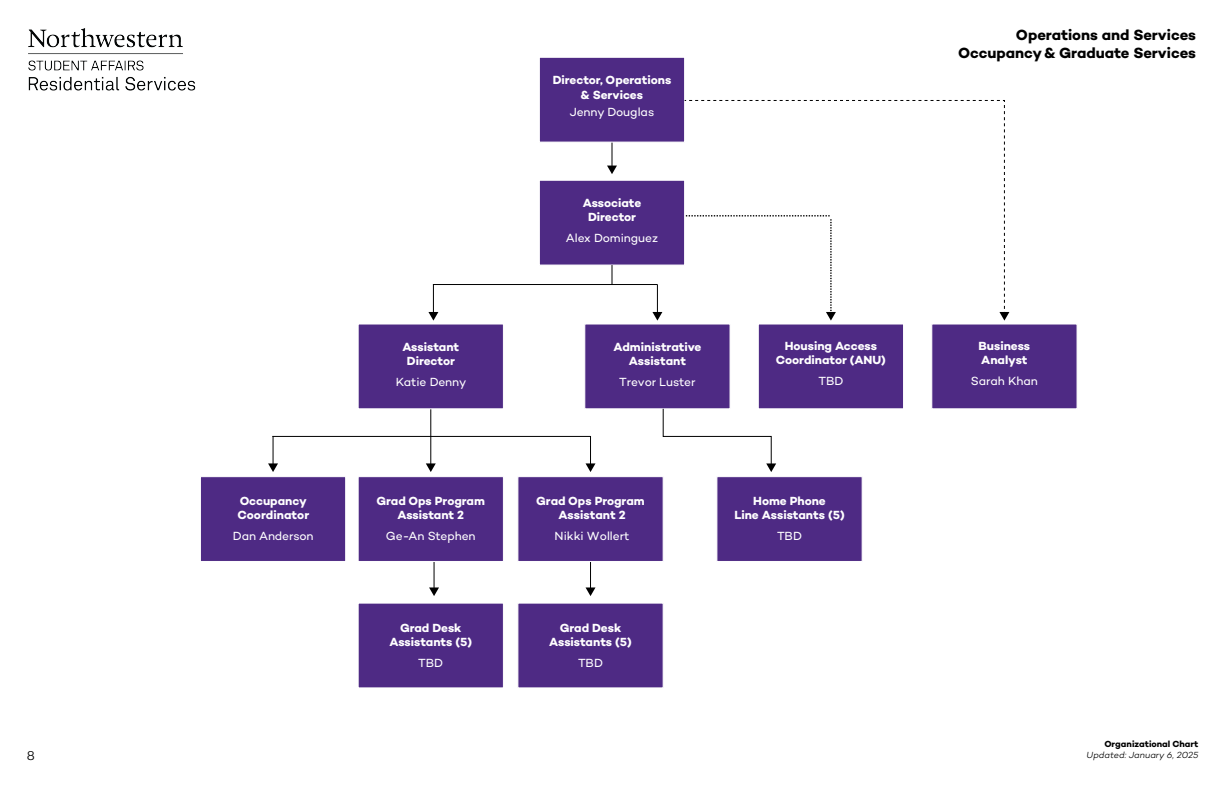
<style>
.page{position:relative;width:1224px;height:792px;background:#fff}
.page>*{position:absolute;margin:0;border:0;box-sizing:border-box;transform-origin:0 0}
.t1{font:700 15px/18px "Campton";letter-spacing:-.005em;color:#000;text-align:right}
.t2{font:300 13px "Campton";color:#000}
.t3{font:700 12px/14.4px "Campton";color:#fff;text-align:center}
.t4{font:12px "Campton";letter-spacing:-.01em;color:#fff}
.t5{font:italic 300 9px "Campton";color:#000}
.t6{font:700 9px "Campton";color:#000}
</style>
<div class="page">
<hr style="left:272px;top:436px;width:318px;height:1px;background:#000">
<svg style="left:429px;top:562px;width:10px;height:34px"></svg>
<svg style="left:607px;top:143px;width:10px;height:31px"></svg>
<svg style="left:268px;top:436px;width:10px;height:36px"></svg>
<svg style="left:426px;top:436px;width:10px;height:36px"></svg>
<svg style="left:586px;top:436px;width:10px;height:36px"></svg>
<hr style="left:430px;top:396px;width:1px;height:40px;background:#000">
<div style="left:539px;top:57px;width:146px;height:86px;background:#4e2a84;border:1px solid #fff"></div>
<div style="left:539px;top:180px;width:146px;height:86px;background:#4e2a84;border:1px solid #fff"></div>
<div style="left:584px;top:324px;width:147px;height:85px;background:#4e2a84;border:1px solid #fff"></div>
<div style="left:758px;top:324px;width:146px;height:85px;background:#4e2a84;border:1px solid #fff"></div>
<div style="left:931px;top:324px;width:147px;height:85px;background:#4e2a84;border:1px solid #fff"></div>
<div style="left:358px;top:324px;width:146px;height:85px;background:#4e2a84;border:1px solid #fff"></div>
<div style="left:358px;top:603px;width:146px;height:85px;background:#4e2a84"></div>
<svg style="left:586px;top:562px;width:10px;height:34px"></svg>
<div style="left:517px;top:603px;width:147px;height:85px;background:#4e2a84;border:1px solid #fff"></div>
<div style="left:200px;top:476px;width:146px;height:86px;background:#4e2a84;border:1px solid #fff"></div>
<div style="left:358px;top:476px;width:146px;height:86px;background:#4e2a84;border:1px solid #fff"></div>
<div style="left:517px;top:476px;width:147px;height:86px;background:#4e2a84;border:1px solid #fff"></div>
<div style="left:716px;top:476px;width:147px;height:86px;background:#4e2a84;border:1px solid #fff"></div>
<img style="left:28px;top:28px;width:168px;height:63px">
<svg style="left:612px;top:265px;width:1px;height:19px"></svg>
<hr style="left:433px;top:284px;width:224px;height:1px;background:#000">
<svg style="left:428px;top:285px;width:10px;height:36px"></svg>
<svg style="left:652px;top:285px;width:10px;height:36px"></svg>
<svg style="left:662px;top:408px;width:114px;height:64px"></svg>
<svg style="left:685px;top:100px;width:324px;height:221px"></svg>
<p class="t2" style="left:27px;top:748px;width:10px">8</p>
<p class="t3" style="left:237px;top:494px;width:73px;line-height:13.8px;text-align:left">Occupancy<br>Coordinator</p>
<p class="t4" style="left:233px;top:528px;width:82px">Dan Anderson</p>
<p class="t3" style="left:402px;top:339px;width:58px">Assistant<br>Director</p>
<p class="t4" style="left:396px;top:374px;width:72px">Katie Denny</p>
<p class="t3" style="left:376px;top:493px;width:110px">Grad Ops Program<br>Assistant 2</p>
<p class="t4" style="left:386px;top:528px;width:91px">Ge-An Stephen</p>
<p class="t3" style="left:389px;top:620px;width:84px">Grad Desk<br>Assistants (5)</p>
<p class="t4" style="left:418px;top:656px;width:26px">TBD</p>
<p class="t3" style="left:553px;top:73px;width:120px">Director, Operations &amp; Services</p>
<p class="t4" style="left:570px;top:104px;width:86px">Jenny Douglas</p>
<p class="t3" style="left:583px;top:195px;width:60px">Associate<br>Director</p>
<p class="t4" style="left:566px;top:231px;width:93px">Alex Dominguez</p>
<p class="t3" style="left:614px;top:340px;width:89px;line-height:13.8px">Administrative<br>Assistant</p>
<p class="t4" style="left:619px;top:374px;width:78px">Trevor Luster</p>
<p class="t3" style="left:776px;top:339px;width:112px">Housing Access<br>Coordinator (ANU)</p>
<p class="t4" style="left:818px;top:374px;width:26px">TBD</p>
<p class="t3" style="left:536px;top:494px;width:110px;line-height:13.8px">Grad Ops Program<br>Assistant 2</p>
<p class="t4" style="left:555px;top:528px;width:76px">Nikki Wollert</p>
<p class="t3" style="left:549px;top:620px;width:84px">Grad Desk<br>Assistants (5)</p>
<p class="t4" style="left:578px;top:656px;width:26px">TBD</p>
<p class="t3" style="left:734px;top:493px;width:112px">Home Phone<br>Line Assistants (5)</p>
<p class="t4" style="left:777px;top:529px;width:26px">TBD</p>
<p class="t1" style="left:958px;top:26px;width:239px">Operations and Services<br>Occupancy &amp; Graduate Services</p>
<p class="t3" style="left:979px;top:339px;width:53px;text-align:left">Business<br>Analyst</p>
<p class="t4" style="left:971px;top:374px;width:68px">Sarah Khan</p>
<p class="t6" style="left:1104px;top:739px;width:96px">Organizational Chart</p>
<p class="t5" style="left:1087px;top:749px;width:113px">Updated: January 6, 2025</p>
</div>
